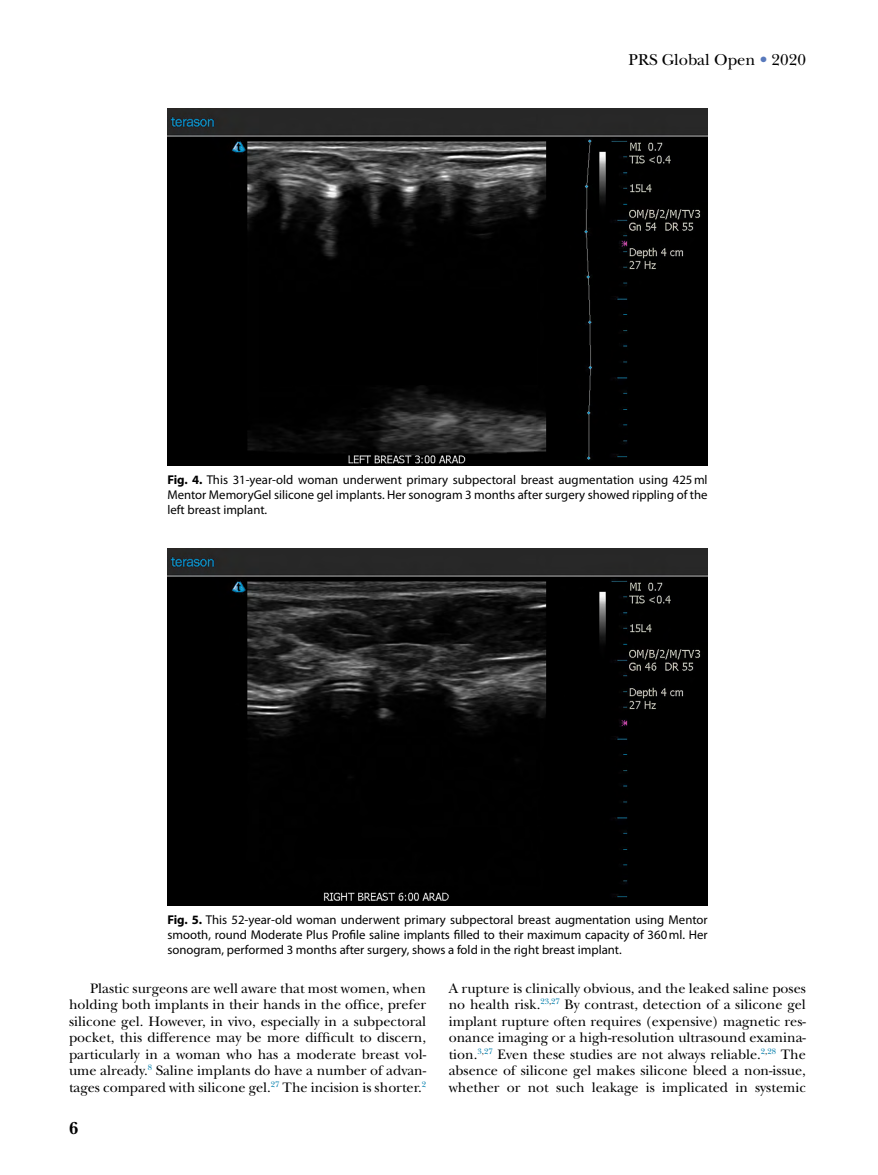
<style>
.page{position:relative;width:878px;height:1175px;background:#fff}
.page>*{position:absolute;margin:0;border:0;box-sizing:border-box;transform-origin:0 0}
.t1{font:700 18px "New Baskerville Std";color:#000}
.t2{font:16.5px "New Baskerville Std";color:#000}
.t3{font:14.25px/16.5px "New Baskerville Std";color:#000;text-align:justify}
.t4{font:12.75px/15px "Myriad Pro";color:#000;text-align:justify}
.s1{color:#5879bc}
.s2{font-weight:700}
</style>
<div class="page">
<img style="left:167px;top:108px;width:540px;height:357px">
<img style="left:167px;top:548px;width:540px;height:357px">
<p class="t2" style="left:628px;top:50px;width:179px">PRS Global Open <span class="s1">•</span> 2020</p>
<p class="t4" style="left:167px;top:472px;width:542px"><span class="s2">Fig. 4.</span> This 31-year-old woman underwent primary subpectoral breast augmentation using 425ml Mentor MemoryGel silicone gel implants. Her sonogram 3 months after surgery showed rippling of the left breast implant.</p>
<p class="t4" style="left:167px;top:912px;width:542px"><span class="s2">Fig. 5.</span> This 52-year-old woman underwent primary subpectoral breast augmentation using Mentor smooth, round Moderate Plus Profile saline implants filled to their maximum capacity of 360ml. Her sonogram, performed 3 months after surgery, shows a fold in the right breast implant.</p>
<p class="t3" style="left:69px;top:979px;width:359px;text-indent:21px">Plastic surgeons are well aware that most women, when holding both implants in their hands in the office, prefer silicone gel. However, in vivo, especially in a subpectoral pocket, this difference may be more difficult to discern, particularly in a woman who has a moderate breast vol&shy;ume already.<sup>8</sup> Saline implants do have a number of advan&shy;tages compared with silicone gel.<sup>27</sup> The incision is shorter.<sup>2</sup></p>
<p class="t3" style="left:448px;top:979px;width:359px">A rupture is clinically obvious, and the leaked saline poses no health risk.<sup>23</sup><sup>,</sup><sup>27</sup> By contrast, detection of a silicone gel implant rupture often requires (expensive) magnetic res&shy;onance imaging or a high-resolution ultrasound examina&shy;tion.<sup>3</sup><sup>,</sup><sup>27</sup> Even these studies are not always reliable.<sup>2</sup><sup>,</sup><sup>28</sup> The absence of silicone gel makes silicone bleed a non-issue, whether or not such leakage is implicated in systemic</p>
<p class="t1" style="left:69px;top:1118px;width:11px">6</p>
</div>
